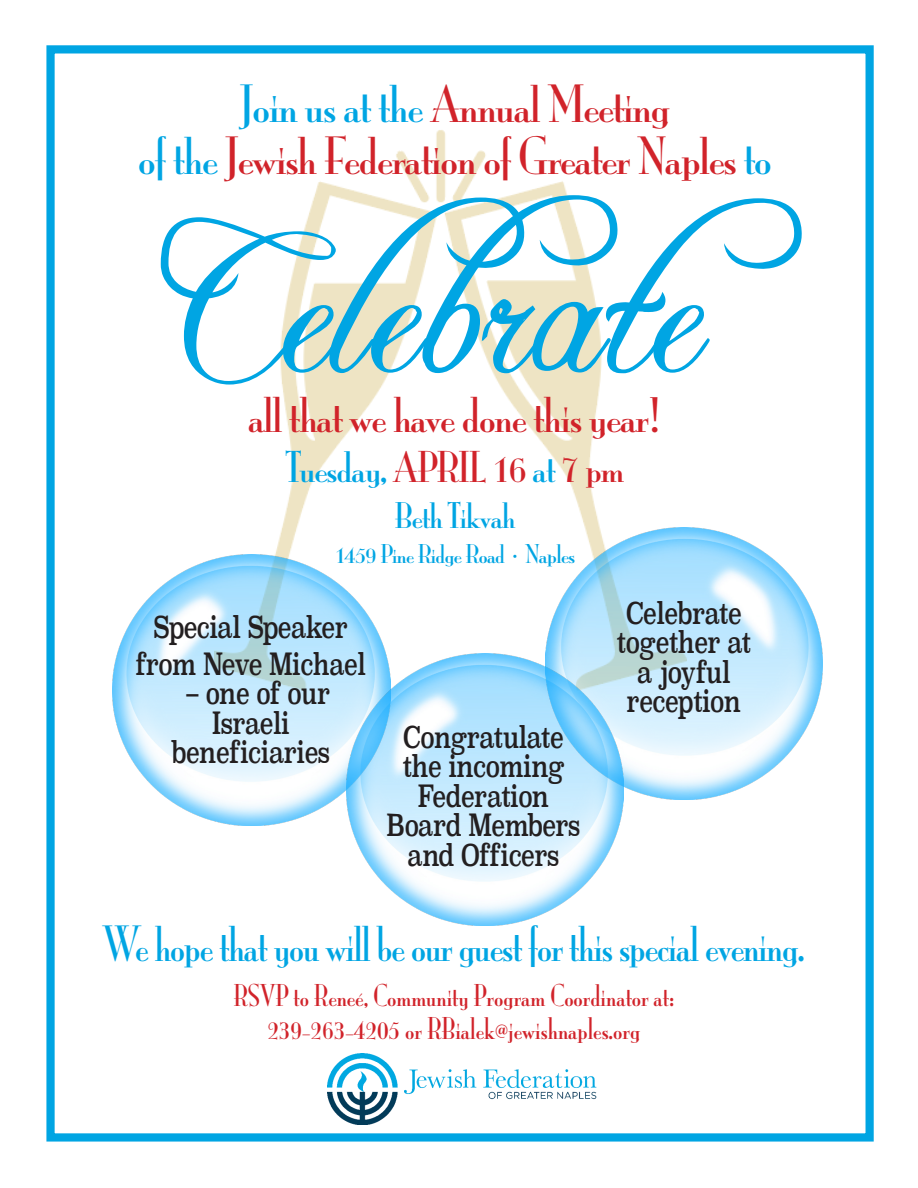
<style>
.page{position:relative;width:918px;height:1188px;background:#fff}
.page>*{position:absolute;margin:0;border:0;box-sizing:border-box;transform-origin:0 0}
.t1{font:197.7px "Freebooter Script";color:#00a5e3}
.t2{font:47.55px/52.5px "Mona Lisa Solid";letter-spacing:-.025em;color:#d1232a;text-align:center}
.t3{font:45px "Mona Lisa Solid";letter-spacing:-.025em;color:#00a5e3;scale:.9 1}
.t4{font:45px "Mona Lisa Solid";letter-spacing:-.025em;color:#d1232a}
.t5{font:39.3px "Mona Lisa Solid";letter-spacing:-.025em;color:#00a5e3}
.t6{font:32.85px "Mona Lisa Solid";letter-spacing:-.025em;color:#00a5e3}
.t7{font:30px/29.5px "Superclarendon";letter-spacing:-.025em;color:#231f20;text-align:center;scale:.75 1}
.t8{font:27.9px "Mona Lisa Solid";color:#d1232a;scale:.9 1}
.t9{font:24px "Mona Lisa Solid";letter-spacing:-.025em;color:#00a5e3}
.s1{color:#00a5e3}
.s2{color:#d1232a}
</style>
<div class="page">
<img style="left:275px;top:130px;width:327px;height:424px">
<div style="left:46px;top:45px;width:828px;height:1097px;border:8px solid #00a5e3"></div>
<img style="left:327px;top:1053px;width:270px;height:72px">
<img style="left:113px;top:554px;width:273px;height:272px">
<img style="left:545px;top:527px;width:278px;height:272px">
<img style="left:346px;top:653px;width:277px;height:272px">
<p class="t2" style="left:138px;top:79px;width:635px"><span class="s1">Join us at the</span> Annual Meeting<br><span class="s1">of the</span> Jewish Federation of Greater Naples <span class="s1">to</span></p>
<p class="t1" style="left:158px;top:187px;width:647px">Celebrate</p>
<p class="t4" style="left:248px;top:389px;width:415px">all that we have done this year!</p>
<p class="t5" style="left:286px;top:444px;width:340px">Tuesday, <span class="s2">APRIL 16</span> at <span class="s2">7 pm</span></p>
<p class="t6" style="left:395px;top:497px;width:122px">Beth Tikvah</p>
<p class="t9" style="left:335px;top:540px;width:242px">1459 Pine Ridge Road • Naples</p>
<p class="t7" style="left:154px;top:615px;width:261px">Special Speaker</p>
<p class="t7" style="left:136px;top:652px;width:309px">from Neve Michael</p>
<p class="t7" style="left:172px;top:681px;width:213px">– one of our<br>Israeli beneficiaries</p>
<p class="t7" style="left:387px;top:724px;width:260px">Congratulate the incoming<br>Federation<br>Board Members and Officers</p>
<p class="t7" style="left:617px;top:600px;width:181px">Celebrate together at a joyful reception</p>
<p class="t3" style="left:103px;top:919px;width:782px">We hope that you will be our guest for this special evening.</p>
<p class="t8" style="left:234px;top:979px;width:491px">RSVP to Reneé, Community Program Coordinator at:</p>
<p class="t8" style="left:267px;top:1012px;width:416px">239-263-4205 or RBialek@jewishnaples.org</p>
</div>
